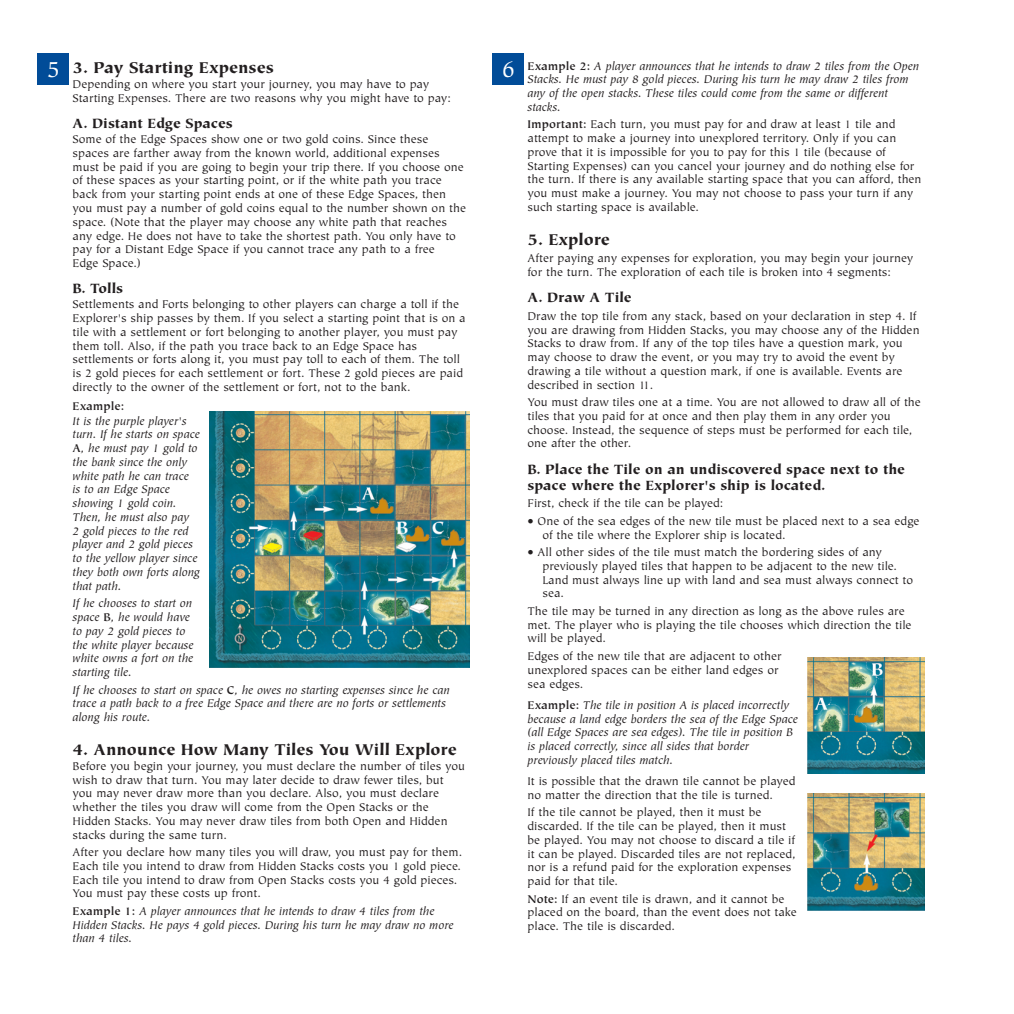
<style>
.page{position:relative;width:1014px;height:1014px;background:#fff}
.page>*{position:absolute;margin:0;border:0;box-sizing:border-box;transform-origin:0 0}
.t1{font:25px "Tiepolo";color:#fff}
.t2{font:900 17.5px "Tiepolo";color:#231f20}
.t3{font:900 15px/16.2px "Tiepolo";color:#231f20}
.t4{font:12.5px/13.8px "Tiepolo";color:#231f20}
.t5{font:italic 12.5px/13.8px "Tiepolo";color:#231f20}
.t6{font:700 12.5px "Tiepolo";color:#231f20}
.s1{font-weight:700;font-style:normal}
.s2{font-weight:700}
</style>
<div class="page">
<img style="left:209px;top:411px;width:260px;height:256px">
<img style="left:807px;top:657px;width:117px;height:116px">
<div style="left:803px;top:791px;width:125px;height:122px;background:linear-gradient(to right,#fff,#fff)"></div>
<img style="left:807px;top:793px;width:117px;height:117px">
<div style="left:38px;top:53px;width:31px;height:32px;background:#014c98"></div>
<div style="left:492px;top:53px;width:32px;height:32px;background:#014c98"></div>
<h1 class="t1" style="left:47px;top:59px;width:15px">5</h1>
<h1 class="t1" style="left:502px;top:59px;width:15px">6</h1>
<h2 class="t2" style="left:73px;top:61px;width:203px">3. Pay Starting Expenses</h2>
<p class="t4" style="left:73px;top:78px;width:380px">Depending on where you start your journey, you may have to pay<br>Starting Expenses. There are two reasons why you might have to pay:</p>
<p class="t3" style="left:73px;top:117px;width:162px">A. Distant Edge Spaces</p>
<p class="t4" style="left:73px;top:133px;width:395px">Some of the Edge Spaces show one or two gold coins. Since these spaces are farther away from the known world, additional expenses must be paid if you are going to begin your trip there. If you choose one of these spaces as your starting point, or if the white path you trace back from your starting point ends at one of these Edge Spaces, then you must pay a number of gold coins equal to the number shown on the space. (Note that the player may choose any white path that reaches any edge. He does not have to take the shortest path. You only have to pay for a Distant Edge Space if you cannot trace any path to a free<br>Edge Space.)</p>
<p class="t3" style="left:73px;top:282px;width:52px">B. Tolls</p>
<p class="t4" style="left:73px;top:298px;width:394px">Settlements and Forts belonging to other players can charge a toll if the Explorer's ship passes by them. If you select a starting point that is on a tile with a settlement or fort belonging to another player, you must pay them toll. Also, if the path you trace back to an Edge Space has settlements or forts along it, you must pay toll to each of them. The toll is 2 gold pieces for each settlement or fort. These 2 gold pieces are paid directly to the owner of the settlement or fort, not to the bank.</p>
<p class="t6" style="left:73px;top:401px;width:53px">Example:</p>
<p class="t5" style="left:73px;top:415px;width:129px">It is the purple player's turn. If he starts on space<br><span class="s1">A</span>, he must pay 1 gold to the bank since the only white path he can trace<br>is to an Edge Space showing 1 gold coin.<br>Then, he must also pay<br>2 gold pieces to the red player and 2 gold pieces to the yellow player since they both own forts along that path.</p>
<p class="t5" style="left:73px;top:597px;width:122px">If he chooses to start on space <span class="s1">B</span>, he would have to pay 2 gold pieces to the white player because white owns a fort on the starting tile.</p>
<p class="t5" style="left:73px;top:683px;width:378px">If he chooses to start on space <span class="s1">C</span>, he owes no starting expenses since he can trace a path back to a free Edge Space and there are no forts or settlements along his route.</p>
<h2 class="t2" style="left:73px;top:742px;width:386px">4. Announce How Many Tiles You Will Explore</h2>
<p class="t4" style="left:73px;top:760px;width:394px">Before you begin your journey, you must declare the number of tiles you wish to draw that turn. You may later decide to draw fewer tiles, but you may never draw more than you declare. Also, you must declare whether the tiles you draw will come from the Open Stacks or the Hidden Stacks. You may never draw tiles from both Open and Hidden stacks during the same turn.</p>
<p class="t4" style="left:73px;top:846px;width:391px">After you declare how many tiles you will draw, you must pay for them.<br>Each tile you intend to draw from Hidden Stacks costs you 1 gold piece.<br>Each tile you intend to draw from Open Stacks costs you 4 gold pieces.<br>You must pay these costs up front.</p>
<p class="t5" style="left:73px;top:905px;width:382px"><span class="s1">Example 1:</span> A player announces that he intends to draw 4 tiles from the<br>Hidden Stacks. He pays 4 gold pieces. During his turn he may draw no more than 4 tiles.</p>
<p class="t5" style="left:527px;top:60px;width:393px"><span class="s1">Example 2:</span> A player announces that he intends to draw 2 tiles from the Open Stacks. He must pay 8 gold pieces. During his turn he may draw 2 tiles from any of the open stacks. These tiles could come from the same or different stacks.</p>
<p class="t4" style="left:527px;top:119px;width:395px"><span class="s2">Important:</span> Each turn, you must pay for and draw at least 1 tile and attempt to make a journey into unexplored territory. Only if you can prove that it is impossible for you to pay for this 1 tile (because of Starting Expenses) can you cancel your journey and do nothing else for the turn. If there is any available starting space that you can afford, then you must make a journey. You may not choose to pass your turn if any such starting space is available.</p>
<h2 class="t2" style="left:527px;top:232px;width:84px">5. Explore</h2>
<p class="t4" style="left:527px;top:252px;width:387px">After paying any expenses for exploration, you may begin your journey for the turn. The exploration of each tile is broken into 4 segments:</p>
<p class="t3" style="left:527px;top:291px;width:106px">A. Draw A Tile</p>
<p class="t4" style="left:527px;top:310px;width:393px">Draw the top tile from any stack, based on your declaration in step 4. If you are drawing from Hidden Stacks, you may choose any of the Hidden Stacks to draw from. If any of the top tiles have a question mark, you may choose to draw the event, or you may try to avoid the event by drawing a tile without a question mark, if one is available. Events are described in section 11.</p>
<p class="t4" style="left:527px;top:396px;width:395px">You must draw tiles one at a time. You are not allowed to draw all of the tiles that you paid for at once and then play them in any order you choose. Instead, the sequence of steps must be performed for each tile, one after the other.</p>
<p class="t3" style="left:527px;top:462px;width:379px">B. Place the Tile on an undiscovered space next to the space where the Explorer's ship is located.</p>
<p class="t4" style="left:527px;top:497px;width:197px">First, check if the tile can be played:</p>
<p class="t4" style="left:542px;top:515px;width:378px;text-indent:-15px">• One of the sea edges of the new tile must be placed next to a sea edge of the tile where the Explorer ship is located.</p>
<p class="t4" style="left:542px;top:546px;width:372px;text-indent:-15px">• All other sides of the tile must match the bordering sides of any previously played tiles that happen to be adjacent to the new tile.<br>Land must always line up with land and sea must always connect to sea.</p>
<p class="t4" style="left:527px;top:605px;width:385px">The tile may be turned in any direction as long as the above rules are met. The player who is playing the tile chooses which direction the tile will be played.</p>
<p class="t4" style="left:527px;top:650px;width:256px">Edges of the new tile that are adjacent to other unexplored spaces can be either land edges or sea edges.</p>
<p class="t5" style="left:527px;top:699px;width:272px"><span class="s1">Example:</span> The tile in position A is placed incorrectly because a land edge borders the sea of the Edge Space (all Edge Spaces are sea edges). The tile in position B is placed correctly, since all sides that border previously placed tiles match.</p>
<p class="t4" style="left:527px;top:775px;width:269px">It is possible that the drawn tile cannot be played no matter the direction that the tile is turned.</p>
<p class="t4" style="left:527px;top:806px;width:269px">If the tile cannot be played, then it must be discarded. If the tile can be played, then it must be played. You may not choose to discard a tile if it can be played. Discarded tiles are not replaced, nor is a refund paid for the exploration expenses paid for that tile.</p>
<p class="t4" style="left:527px;top:892px;width:271px"><span class="s2">Note:</span> If an event tile is drawn, and it cannot be placed on the board, than the event does not take place. The tile is discarded.</p>
</div>
